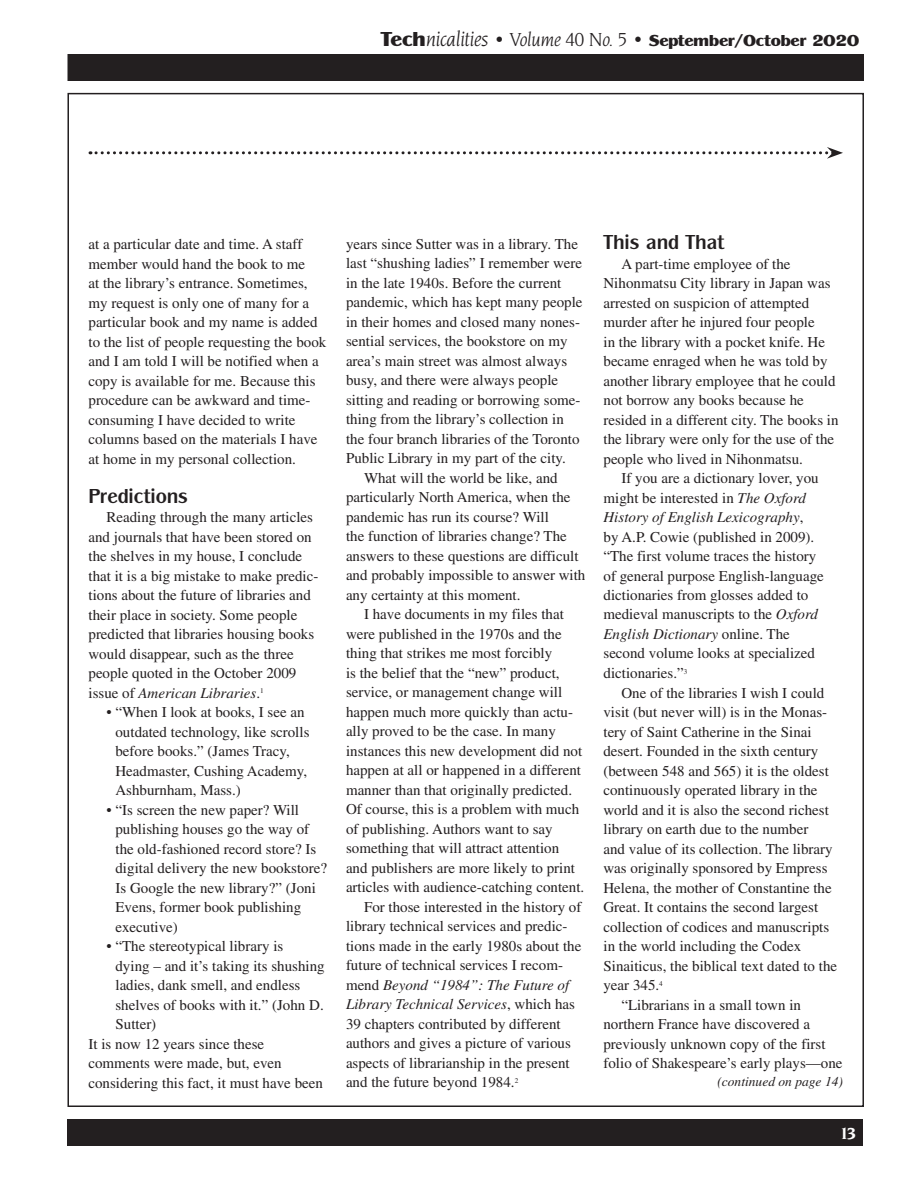
<style>
.page{position:relative;width:918px;height:1188px;background:#fff}
.page>*{position:absolute;margin:0;border:0;box-sizing:border-box;transform-origin:0 0}
.t1{font:21px "Panache Bold DTC";letter-spacing:-.005em;color:#231f20;scale:.95 1}
.t2{font:16.5px "Panache Black DTC";letter-spacing:-.025em;color:#231f20}
.t3{font:16.5px "Novarese Bold DTC";color:#fff}
.t4{font:15px/19.5px "Times";color:#231f20}
.t5{font:italic 15px "Times";color:#231f20}
.t6{font:italic 13.5px "Times";color:#231f20}
.s1{font-size:21px}
.s2{font-family:"Novarese Book Italic DTC";font-size:21px}
.s3{font-family:"Novarese Book Italic DTC";font-size:19.5px}
.s4{font-style:italic}
.s5{font-style:normal}
</style>
<div class="page">
<div style="left:68px;top:54px;width:796px;height:27px;background:#231f20"></div>
<div style="left:68px;top:1119px;width:795px;height:27px;background:#231f20"></div>
<svg style="left:90px;top:147px;width:753px;height:12px"></svg>
<p class="t2" style="left:380px;top:29px;width:481px"><span class="s1">Tech</span><span class="s2">nicalities</span> <span class="s3">• Volume 40 No. 5 •</span> September/October 2020</p>
<p class="t4" style="left:88px;top:234px;width:239px">at a particular date and time. A staff member would hand the book to me<br>at the library’s entrance. Sometimes, my request is only one of many for a particular book and my name is added to the list of people requesting the book and I am told I will be notified when a copy is available for me. Because this procedure can be awkward and time&shy;consuming I have decided to write columns based on the materials I have at home in my personal collection.</p>
<h1 class="t1" style="left:88px;top:483px;width:106px">Predictions</h1>
<p class="t4" style="left:88px;top:507px;width:231px;text-indent:18px">Reading through the many articles and journals that have been stored on the shelves in my house, I conclude that it is a big mistake to make predic&shy;tions about the future of libraries and their place in society. Some people predicted that libraries housing books would disappear, such as the three people quoted in the October 2009 issue of <span class="s4">American Libraries</span>.<sup>1</sup></p>
<p class="t4" style="left:115px;top:702px;width:196px;text-indent:-9px">• “When I look at books, I see an outdated technology, like scrolls before books.” (James Tracy,<br>Headmaster, Cushing Academy,<br>Ashburnham, Mass.)</p>
<p class="t4" style="left:115px;top:800px;width:213px;text-indent:-9px">• “Is screen the new paper? Will publishing houses go the way of the old-fashioned record store? Is digital delivery the new bookstore?<br>Is Google the new library?” (Joni<br>Evens, former book publishing executive)</p>
<p class="t4" style="left:106px;top:936px;width:178px">• “The stereotypical library is</p>
<p class="t4" style="left:115px;top:956px;width:211px">dying – and it’s taking its shushing</p>
<p class="t4" style="left:115px;top:975px;width:186px">ladies, dank smell, and endless</p>
<p class="t4" style="left:115px;top:995px;width:210px">shelves of books with it.” (John D.</p>
<p class="t4" style="left:115px;top:1014px;width:42px">Sutter)</p>
<p class="t4" style="left:88px;top:1034px;width:177px">It is now 12 years since these</p>
<p class="t4" style="left:88px;top:1053px;width:195px">comments were made, but, even</p>
<p class="t4" style="left:88px;top:1073px;width:236px">considering this fact, it must have been</p>
<p class="t4" style="left:346px;top:234px;width:234px">years since Sutter was in a library. The</p>
<p class="t4" style="left:346px;top:254px;width:238px">last “shushing ladies” I remember were</p>
<p class="t4" style="left:346px;top:273px;width:217px">in the late 1940s. Before the current</p>
<p class="t4" style="left:346px;top:293px;width:238px">pandemic, which has kept many people</p>
<p class="t4" style="left:346px;top:312px;width:236px">in their homes and closed many nones-</p>
<p class="t4" style="left:346px;top:332px;width:223px">sential services, the bookstore on my</p>
<p class="t4" style="left:346px;top:351px;width:223px">area’s main street was almost always</p>
<p class="t4" style="left:346px;top:371px;width:214px">busy, and there were always people</p>
<p class="t4" style="left:346px;top:390px;width:236px">sitting and reading or borrowing some-</p>
<p class="t4" style="left:346px;top:410px;width:219px">thing from the library’s collection in</p>
<p class="t4" style="left:346px;top:429px;width:235px">the four branch libraries of the Toronto</p>
<p class="t4" style="left:346px;top:449px;width:221px">Public Library in my part of the city.</p>
<p class="t4" style="left:364px;top:468px;width:195px">What will the world be like, and</p>
<p class="t4" style="left:346px;top:488px;width:226px">particularly North America, when the</p>
<p class="t4" style="left:346px;top:507px;width:204px">pandemic has run its course? Will</p>
<p class="t4" style="left:346px;top:527px;width:222px">the function of libraries change? The</p>
<p class="t4" style="left:346px;top:546px;width:234px">answers to these questions are difficult</p>
<p class="t4" style="left:346px;top:566px;width:241px">and probably impossible to answer with</p>
<p class="t4" style="left:346px;top:585px;width:176px">any certainty at this moment.</p>
<p class="t4" style="left:364px;top:605px;width:201px">I have documents in my files that</p>
<p class="t4" style="left:346px;top:624px;width:217px">were published in the 1970s and the</p>
<p class="t4" style="left:346px;top:644px;width:208px">thing that strikes me most forcibly</p>
<p class="t4" style="left:346px;top:663px;width:215px">is the belief that the “new” product,</p>
<p class="t4" style="left:346px;top:683px;width:218px">service, or management change will</p>
<p class="t4" style="left:346px;top:702px;width:229px">happen much more quickly than actu-</p>
<p class="t4" style="left:346px;top:722px;width:211px">ally proved to be the case. In many</p>
<p class="t4" style="left:346px;top:741px;width:238px">instances this new development did not</p>
<p class="t4" style="left:346px;top:761px;width:237px">happen at all or happened in a different</p>
<p class="t4" style="left:346px;top:780px;width:228px">manner than that originally predicted.</p>
<p class="t4" style="left:346px;top:800px;width:235px">Of course, this is a problem with much</p>
<p class="t4" style="left:346px;top:819px;width:208px">of publishing. Authors want to say</p>
<p class="t4" style="left:346px;top:839px;width:215px">something that will attract attention</p>
<p class="t4" style="left:346px;top:858px;width:231px">and publishers are more likely to print</p>
<p class="t4" style="left:346px;top:878px;width:240px">articles with audience-catching content.</p>
<p class="t4" style="left:364px;top:897px;width:219px">For those interested in the history of</p>
<p class="t4" style="left:346px;top:917px;width:223px">library technical services and predic-</p>
<p class="t4" style="left:346px;top:936px;width:237px">tions made in the early 1980s about the</p>
<p class="t4" style="left:346px;top:956px;width:219px">future of technical services I recom-</p>
<p class="t5" style="left:346px;top:977px;width:225px"><span class="s5">mend</span> Beyond “1984”: The Future of</p>
<p class="t5" style="left:346px;top:996px;width:231px">Library Technical Services<span class="s5">, which has</span></p>
<p class="t4" style="left:346px;top:1014px;width:216px">39 chapters contributed by different</p>
<p class="t4" style="left:346px;top:1034px;width:226px">authors and gives a picture of various</p>
<p class="t4" style="left:346px;top:1053px;width:225px">aspects of librarianship in the present</p>
<p class="t4" style="left:346px;top:1073px;width:174px">and the future beyond 1984.<sup>2</sup></p>
<h1 class="t1" style="left:603px;top:230px;width:128px">This and That</h1>
<p class="t4" style="left:603px;top:254px;width:237px;text-indent:18px">A part-time employee of the Nihonmatsu City library in Japan was arrested on suspicion of attempted murder after he injured four people<br>in the library with a pocket knife. He became enraged when he was told by another library employee that he could not borrow any books because he resided in a different city. The books in the library were only for the use of the people who lived in Nihonmatsu.</p>
<p class="t4" style="left:603px;top:468px;width:222px;text-indent:18px">If you are a dictionary lover, you might be interested in <span class="s4">The Oxford History of English Lexicography</span>,<br>by A.P. Cowie (published in 2009). “The first volume traces the history of general purpose English-language dictionaries from glosses added to medieval manuscripts to the <span class="s4">Oxford English Dictionary</span> online. The second volume looks at specialized dictionaries.”<sup>3</sup></p>
<p class="t4" style="left:621px;top:683px;width:204px">One of the libraries I wish I could</p>
<p class="t4" style="left:603px;top:702px;width:225px">visit (but never will) is in the Monas-</p>
<p class="t4" style="left:603px;top:722px;width:210px">tery of Saint Catherine in the Sinai</p>
<p class="t4" style="left:603px;top:741px;width:216px">desert. Founded in the sixth century</p>
<p class="t4" style="left:603px;top:761px;width:227px">(between 548 and 565) it is the oldest</p>
<p class="t4" style="left:603px;top:780px;width:216px">continuously operated library in the</p>
<p class="t4" style="left:603px;top:800px;width:227px">world and it is also the second richest</p>
<p class="t4" style="left:603px;top:819px;width:206px">library on earth due to the number</p>
<p class="t4" style="left:603px;top:839px;width:231px">and value of its collection. The library</p>
<p class="t4" style="left:603px;top:858px;width:226px">was originally sponsored by Empress</p>
<p class="t4" style="left:603px;top:878px;width:230px">Helena, the mother of Constantine the</p>
<p class="t4" style="left:603px;top:897px;width:216px">Great. It contains the second largest</p>
<p class="t4" style="left:603px;top:917px;width:227px">collection of codices and manuscripts</p>
<p class="t4" style="left:603px;top:936px;width:199px">in the world including the Codex</p>
<p class="t4" style="left:603px;top:956px;width:235px">Sinaiticus, the biblical text dated to the</p>
<p class="t4" style="left:603px;top:975px;width:61px">year 345.<sup>4</sup></p>
<p class="t4" style="left:621px;top:995px;width:181px">“Librarians in a small town in</p>
<p class="t4" style="left:603px;top:1014px;width:208px">northern France have discovered a</p>
<p class="t4" style="left:603px;top:1034px;width:224px">previously unknown copy of the first</p>
<p class="t4" style="left:603px;top:1053px;width:241px">folio of Shakespeare’s early plays—one</p>
<p class="t6" style="left:717px;top:1074px;width:127px">(continued on page 14)</p>
<p class="t3" style="left:839px;top:1124px;width:19px">13</p>
</div>
